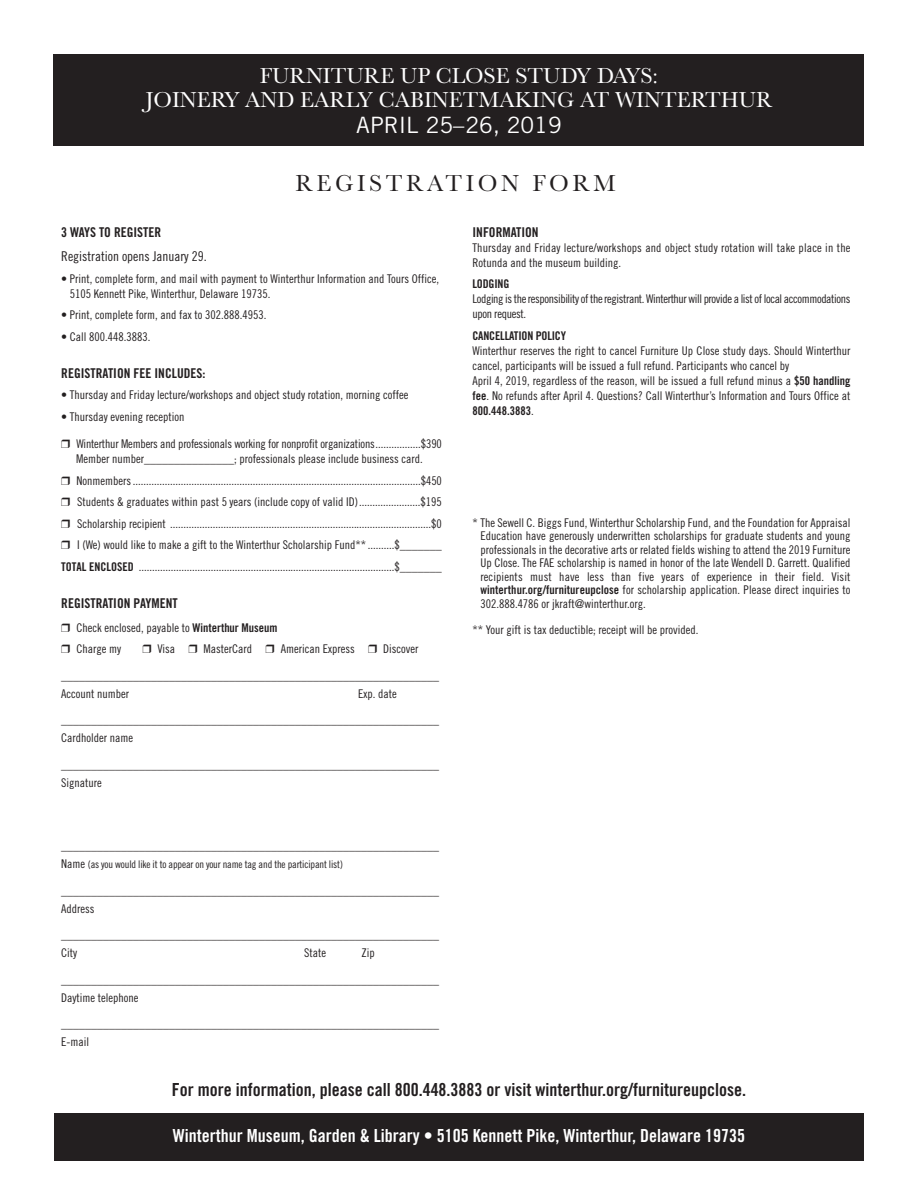
<style>
.page{position:relative;width:918px;height:1188px;background:#fff}
.page>*{position:absolute;margin:0;border:0;box-sizing:border-box;transform-origin:0 0}
.t1{font:24px "Baskerville";letter-spacing:.15em;color:#231f20}
.t2{font:22.5px/23.9px "Baskerville";color:#fff;text-align:center}
.t3{font:22.5px "Trade Gothic";color:#fff}
.t4{font:18px "Trade Gothic Bold Cond Twenty";color:#231f20}
.t5{font:18px "Trade Gothic Bold Cond Twenty";color:#fff}
.t6{font:13.5px "Trade Gothic Bold Cond Twenty";color:#231f20}
.t7{font:13.5px "Trade Gothic Cond Eighteen";color:#231f20}
.t8{font:12px/18px "Trade Gothic Cond Eighteen";color:#231f20}
.t9{font:12px/15px "Trade Gothic Cond Eighteen";letter-spacing:-.03em;color:#231f20}
.t10{font:12px "Trade Gothic Bold Cond Twenty";letter-spacing:-.015em;color:#231f20}
.t11{font:10.5px "Trade Gothic Cond Eighteen";letter-spacing:-.015em;color:#231f20}
.s1{font-family:"Trade Gothic Bold Cond Twenty"}
.s2{font-size:12px}
.s3{font-family:"Trade Gothic Cond Eighteen"}
</style>
<div class="page">
<div style="left:54px;top:1113px;width:810px;height:48px;background:#231f20"></div>
<div style="left:54px;top:54px;width:810px;height:91px;background:#231f20"></div>
<h2 class="t2" style="left:146px;top:66px;width:629px">FURNITURE UP CLOSE STUDY DAYS:<br>JOINERY AND EARLY CABINETMAKING AT WINTERTHUR</h2>
<h2 class="t3" style="left:356px;top:117px;width:207px">APRIL 25–26, 2019</h2>
<h1 class="t1" style="left:295px;top:175px;width:322px">REGISTRATION FORM</h1>
<p class="t6" style="left:61px;top:227px;width:101px">3 WAYS TO REGISTER</p>
<p class="t7" style="left:61px;top:251px;width:147px">Registration opens January 29.</p>
<p class="t8" style="left:70px;top:272px;width:371px;line-height:15px;text-indent:-9px">• Print, complete form, and mail with payment to Winterthur Information and Tours Office,<br>5105 Kennett Pike, Winterthur, Delaware 19735.</p>
<p class="t8" style="left:61px;top:307px;width:207px">• Print, complete form, and fax to 302.888.4953.</p>
<p class="t8" style="left:61px;top:328px;width:91px">• Call 800.448.3883.</p>
<p class="t6" style="left:61px;top:368px;width:146px">REGISTRATION FEE INCLUDES:</p>
<p class="t8" style="left:61px;top:387px;width:349px">• Thursday and Friday lecture/workshops and object study rotation, morning coffee</p>
<p class="t8" style="left:61px;top:408px;width:125px">• Thursday evening reception</p>
<p class="t8" style="left:76px;top:438px;width:367px;line-height:15px">Winterthur Members and professionals working for nonprofit organizations.................$390<br>Member number_______________; professionals please include business card.</p>
<p class="t8" style="left:61px;top:471px;width:382px;line-height:21.5px;text-align:right">Nonmembers ............................................................................................................$450<br>Students &amp; graduates within past 5 years (include copy of valid ID).......................$195<br>Scholarship recipient ..................................................................................................$0<br>I (We) would like to make a gift to the Winterthur Scholarship Fund** ..........$_______ <span class="s1">TOTAL ENCLOSED</span> ................................................................................................$_______</p>
<p class="t6" style="left:61px;top:598px;width:118px">REGISTRATION PAYMENT</p>
<p class="t8" style="left:76px;top:618px;width:203px;line-height:21.5px">Check enclosed, payable to <span class="s1">Winterthur Museum<br></span>Charge my</p>
<p class="t8" style="left:157px;top:641px;width:19px">Visa</p>
<p class="t8" style="left:204px;top:641px;width:50px">MasterCard</p>
<p class="t8" style="left:281px;top:641px;width:75px">American Express</p>
<p class="t8" style="left:383px;top:641px;width:37px">Discover</p>
<p class="t8" style="left:61px;top:667px;width:380px">_______________________________________________________________<br>Account number</p>
<p class="t8" style="left:358px;top:685px;width:40px">Exp. date</p>
<p class="t8" style="left:61px;top:712px;width:379px">_______________________________________________________________<br>Cardholder name</p>
<p class="t8" style="left:61px;top:756px;width:379px">_______________________________________________________________<br>Signature</p>
<p class="t8" style="left:61px;top:838px;width:379px">_______________________________________________________________</p>
<p class="t11" style="left:61px;top:861px;width:283px"><span class="s2">Name</span> (as you would like it to appear on your name tag and the participant list)</p>
<p class="t8" style="left:61px;top:882px;width:379px">_______________________________________________________________<br>Address</p>
<p class="t8" style="left:61px;top:927px;width:379px">_______________________________________________________________<br>City</p>
<p class="t8" style="left:304px;top:945px;width:23px">State</p>
<p class="t8" style="left:361px;top:945px;width:15px">Zip</p>
<p class="t8" style="left:61px;top:971px;width:379px">_______________________________________________________________<br>Daytime telephone</p>
<p class="t8" style="left:61px;top:1016px;width:379px">_______________________________________________________________<br>E-mail</p>
<p class="t6" style="left:472px;top:227px;width:68px">INFORMATION</p>
<p class="t8" style="left:472px;top:241px;width:379px;line-height:15px">Thursday and Friday lecture/workshops and object study rotation will take place in the<br>Rotunda and the museum building.</p>
<p class="t10" style="left:472px;top:280px;width:38px">LODGING</p>
<p class="t9" style="left:472px;top:293px;width:379px">Lodging is the responsibility of the registrant. Winterthur will provide a list of local accommodations upon request.</p>
<p class="t10" style="left:472px;top:331px;width:95px">CANCELLATION POLICY</p>
<p class="t8" style="left:472px;top:344px;width:379px;line-height:15px">Winterthur reserves the right to cancel Furniture Up Close study days. Should Winterthur cancel, participants will be issued a full refund. Participants who cancel by<br>April 4, 2019, regardless of the reason, will be issued a full refund minus a <span class="s1">$50 handling fee</span>. No refunds after April 4. Questions? Call Winterthur’s Information and Tours Office at</p>
<p class="t10" style="left:472px;top:406px;width:63px">800.448.3883<span class="s3">.</span></p>
<p class="t8" style="left:480px;top:517px;width:372px;line-height:13.5px;text-align:justify;text-indent:-8px">* The Sewell C. Biggs Fund, Winterthur Scholarship Fund, and the Foundation for Appraisal Education have generously underwritten scholarships for graduate students and young professionals in the decorative arts or related fields wishing to attend the 2019 Furniture Up Close. The FAE scholarship is named in honor of the late Wendell D. Garrett. Qualified recipients must have less than five years of experience in their field. Visit <span class="s1">winterthur.org/furnitureupclose</span> for scholarship application. Please direct inquiries to 302.888.4786 or jkraft@winterthur.org.</p>
<p class="t8" style="left:472px;top:622px;width:227px">** Your gift is tax deductible; receipt will be provided.</p>
<h3 class="t4" style="left:172px;top:1083px;width:576px">For more information, please call 800.448.3883 or visit winterthur.org/furnitureupclose.</h3>
<h3 class="t5" style="left:173px;top:1129px;width:574px">Winterthur Museum, Garden &amp; Library • 5105 Kennett Pike, Winterthur, Delaware 19735</h3>
</div>
